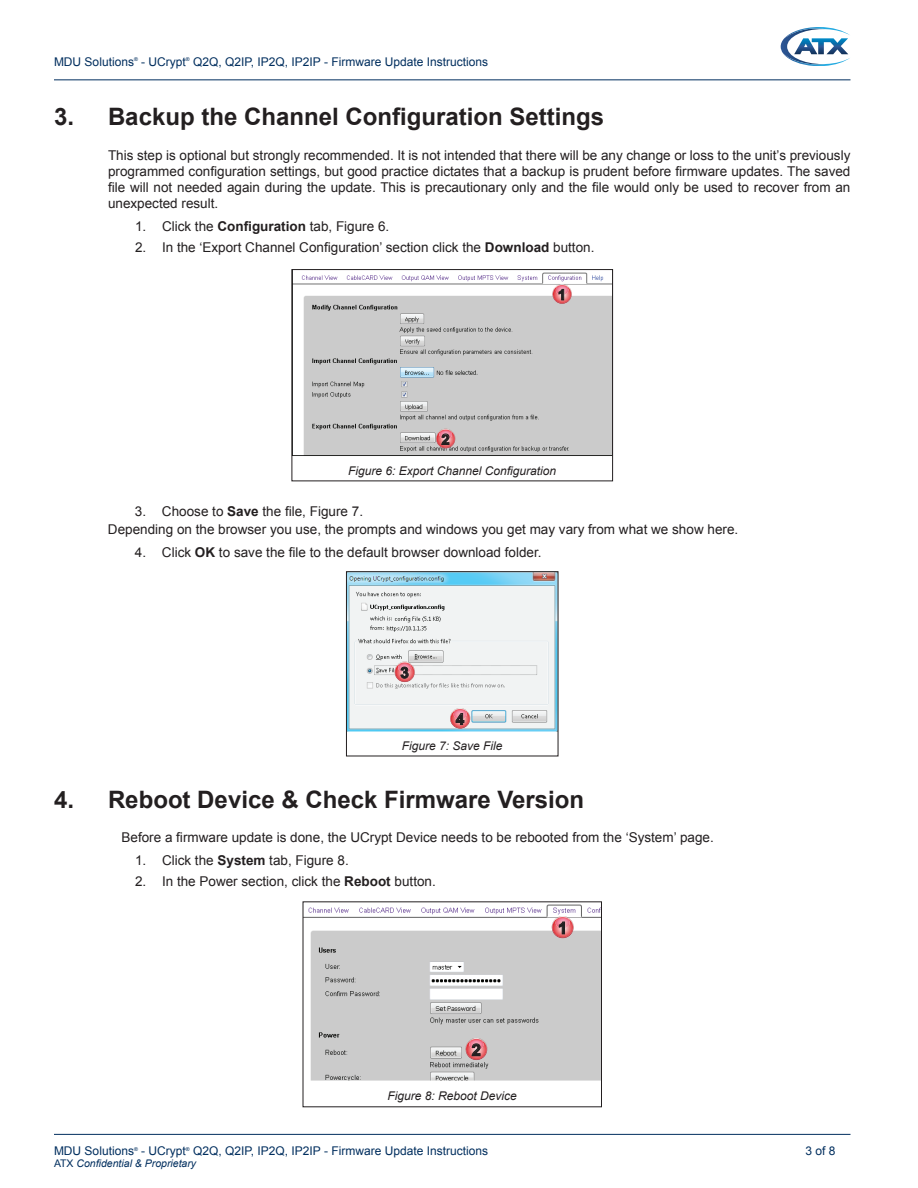
<style>
.page{position:relative;width:918px;height:1188px;background:#fff}
.page>*{position:absolute;margin:0;border:0;box-sizing:border-box;transform-origin:0 0}
.t1{font:700 24px "Arial";color:#231f20}
.t2{font:700 16.5px "Arial";color:#231f20}
.t3{font:700 15.3px "Arial";color:#231f20}
.t4{font:700 14.7px "Arial";color:#231f20}
.t5{font:13.5px/16.2px "Arial";color:#231f20;text-align:justify}
.t6{font:12px "Arial";color:#002e5e}
.t7{font:italic 12px "Arial";color:#231f20}
.t8{font:italic 10.5px "Arial";color:#002e5e}
.t9{font:5.25px "Arial";color:#002e5e}
.s1{font-weight:700}
.s2{font-style:normal}
</style>
<div class="page">
<hr style="left:54px;top:1134px;width:796px;height:1px;background:#002e5e">
<hr style="left:54px;top:79px;width:796px;height:1px;background:#002e5e">
<svg style="left:781px;top:27px;width:69px;height:39px"></svg>
<img style="left:294px;top:272px;width:317px;height:184px">
<svg style="left:552px;top:284px;width:20px;height:20px"></svg>
<svg style="left:436px;top:429px;width:19px;height:19px"></svg>
<div style="left:292px;top:269px;width:321px;height:212px;border:1px solid #231f20"></div>
<img style="left:348px;top:574px;width:208px;height:158px">
<svg style="left:395px;top:662px;width:20px;height:20px"></svg>
<svg style="left:450px;top:708px;width:20px;height:21px"></svg>
<img style="left:305px;top:904px;width:295px;height:177px">
<svg style="left:552px;top:916px;width:22px;height:22px"></svg>
<svg style="left:465px;top:1038px;width:22px;height:22px"></svg>
<p class="t6" style="left:54px;top:54px;width:82px">MDU Solutions</p>
<p class="t9" style="left:134px;top:56px;width:5px">®</p>
<p class="t6" style="left:141px;top:54px;width:46px">- UCrypt</p>
<p class="t9" style="left:186px;top:56px;width:5px">®</p>
<p class="t6" style="left:193px;top:54px;width:296px">Q2Q, Q2IP, IP2Q, IP2IP - Firmware Update Instructions</p>
<h1 class="t1" style="left:54px;top:101px;width:552px">3. Backup the Channel Configuration Settings</h1>
<p class="t5" style="left:108px;top:147px;width:744px">This step is optional but strongly recommended. It is not intended that there will be any change or loss to the unit’s previously programmed configuration settings, but good practice dictates that a backup is prudent before firmware updates. The saved file will not needed again during the update. This is precautionary only and the file would only be used to recover from an unexpected result.</p>
<p class="t5" style="left:135px;top:219px;width:256px">1. Click the <span class="s1">Configuration</span> tab, Figure 6.</p>
<p class="t5" style="left:135px;top:239px;width:461px">2. In the ‘Export Channel Configuration’ section click the <span class="s1">Download</span> button.</p>
<p class="t4" style="left:558px;top:285px;width:10px">1</p>
<p class="t4" style="left:442px;top:430px;width:10px">2</p>
<p class="t7" style="left:348px;top:463px;width:210px">Figure 6: Export Channel Configuration</p>
<p class="t5" style="left:108px;top:502px;width:632px;line-height:18.5px;text-indent:27px">3. Choose to <span class="s1">Save</span> the file, Figure 7.<br>Depending on the browser you use, the prompts and windows you get may vary from what we show here.</p>
<p class="t5" style="left:135px;top:544px;width:408px">4. Click <span class="s1">OK</span> to save the file to the default browser download folder.</p>
<p class="t3" style="left:400px;top:662px;width:10px">3</p>
<p class="t3" style="left:456px;top:709px;width:10px">4</p>
<p class="t7" style="left:402px;top:738px;width:102px">Figure 7: Save File</p>
<h1 class="t1" style="left:54px;top:784px;width:532px">4. Reboot Device &amp; Check Firmware Version</h1>
<p class="t5" style="left:122px;top:829px;width:594px">Before a firmware update is done, the UCrypt Device needs to be rebooted from the ‘System’ page.</p>
<p class="t5" style="left:135px;top:852px;width:215px">1. Click the <span class="s1">System</span> tab, Figure 8.</p>
<p class="t5" style="left:135px;top:873px;width:302px">2. In the Power section, click the <span class="s1">Reboot</span> button.</p>
<p class="t2" style="left:558px;top:917px;width:11px">1</p>
<p class="t2" style="left:472px;top:1039px;width:11px">2</p>
<p class="t7" style="left:388px;top:1088px;width:131px">Figure 8: Reboot Device</p>
<p class="t6" style="left:54px;top:1143px;width:82px">MDU Solutions</p>
<p class="t9" style="left:134px;top:1145px;width:5px">®</p>
<p class="t6" style="left:141px;top:1143px;width:46px">- UCrypt</p>
<p class="t9" style="left:186px;top:1145px;width:5px">®</p>
<p class="t6" style="left:193px;top:1143px;width:296px">Q2Q, Q2IP, IP2Q, IP2IP - Firmware Update Instructions</p>
<p class="t6" style="left:805px;top:1143px;width:32px">3 of 8</p>
<p class="t8" style="left:54px;top:1156px;width:144px"><span class="s2">ATX</span> Confidential &amp; Proprietary</p>
</div>
